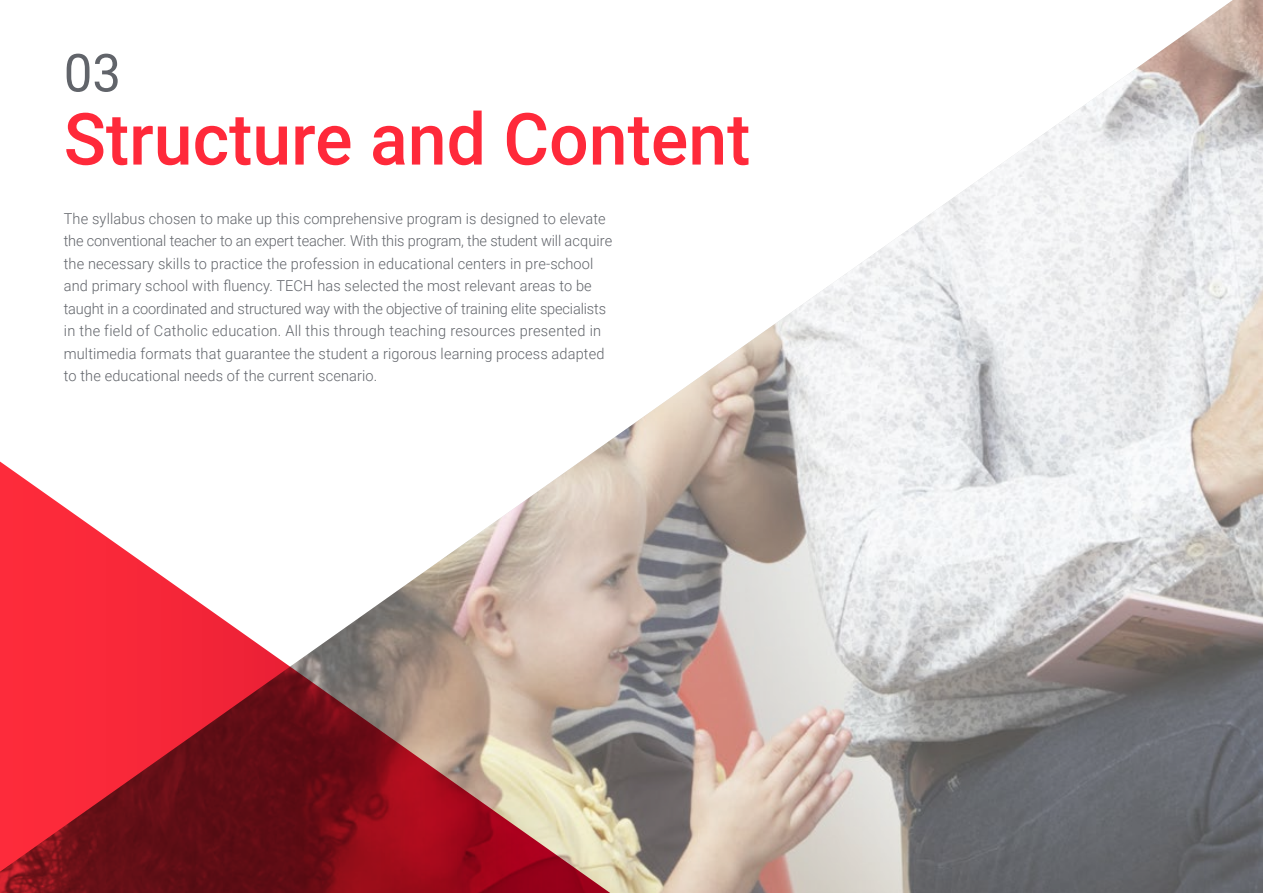
<style>
.page{position:relative;width:1263px;height:893px;background:#fff}
.page>*{position:absolute;margin:0;border:0;box-sizing:border-box;transform-origin:0 0}
.t1{font:500 72px "Roboto";color:#ff293a}
.t2{font:52.5px "Roboto";color:#61646a}
.t3{font:300 15px/22.5px "Roboto";letter-spacing:.01em;color:#61646a}
</style>
<div class="page">
<img style="left:602px;top:0;width:661px;height:893px">
<svg style="left:0;top:446px;width:640px;height:447px"></svg>
<h2 class="t2" style="left:64px;top:36px;width:59px">03</h2>
<h1 class="t1" style="left:64px;top:89px;width:688px">Structure and Content</h1>
<p class="t3" style="left:64px;top:207px;width:550px">The syllabus chosen to make up this comprehensive program is designed to elevate the conventional teacher to an expert teacher. With this program, the student will acquire the necessary skills to practice the profession in educational centers in pre-school and primary school with fluency. TECH has selected the most relevant areas to be taught in a coordinated and structured way with the objective of training elite specialists in the field of Catholic education. All this through teaching resources presented in multimedia formats that guarantee the student a rigorous learning process adapted to the educational needs of the current scenario.</p>
</div>
